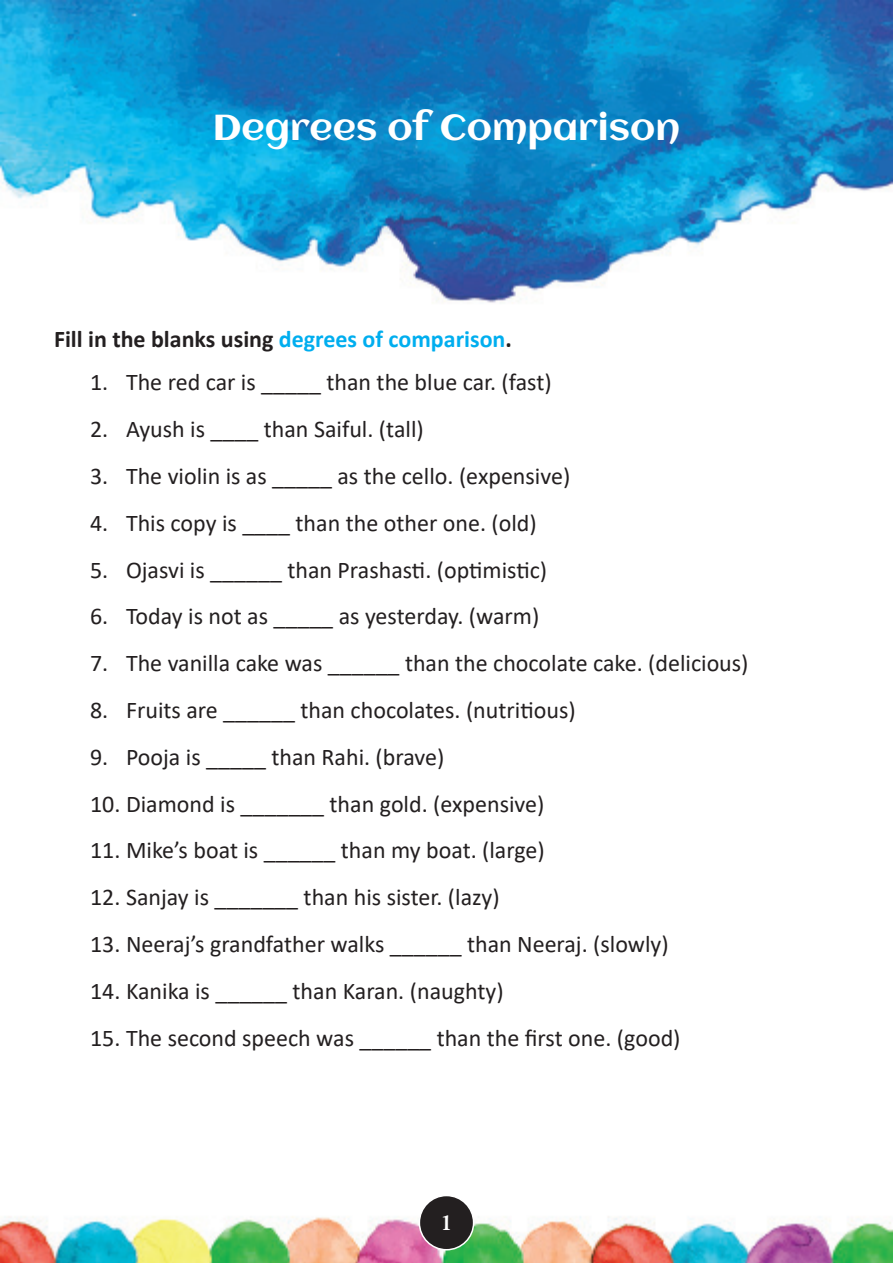
<style>
.page{position:relative;width:893px;height:1263px;background:#fff}
.page>*{position:absolute;margin:0;border:0;box-sizing:border-box;transform-origin:0 0}
.Chap_TTL{font:36px "Aclonica";color:#fff}
.NL{font:24px "Calibri";color:#231f20}
.NL_Head{font:700 24px "Calibri";color:#231f20}
.t1{font:21px "Calis MT Bol";color:#fff}
.s1{color:#00aeef}
</style>
<div class="page">
<img style="left:0;top:0;width:893px;height:1263px">
<div style="left:419px;top:1195px;width:55px;height:55px;background:#231f20;border-radius:50%"></div>
<div style="left:419px;top:1195px;width:55px;height:55px;border:2px solid #fff;border-radius:50%"></div>
<p class="Chap_TTL" style="left:213px;top:102px;width:469px">Degrees of Comparison</p>
<p class="NL_Head" style="left:54px;top:322px;width:459px">Fill in the blanks using <span class="s1">degrees of comparison</span>.</p>
<p class="NL" style="left:90px;top:366px;width:463px">1. The red car is _____ than the blue car. (fast)</p>
<p class="NL" style="left:90px;top:412px;width:335px">2. Ayush is ____ than Saiful. (tall)</p>
<p class="NL" style="left:90px;top:459px;width:482px">3. The violin is as _____ as the cello. (expensive)</p>
<p class="NL" style="left:90px;top:506px;width:448px">4. This copy is ____ than the other one. (old)</p>
<p class="NL" style="left:90px;top:553px;width:459px">5. Ojasvi is ______ than Prashasti. (optimistic)</p>
<p class="NL" style="left:90px;top:600px;width:451px">6. Today is not as _____ as yesterday. (warm)</p>
<p class="NL" style="left:90px;top:646px;width:660px">7. The vanilla cake was ______ than the chocolate cake. (delicious)</p>
<p class="NL" style="left:90px;top:693px;width:487px">8. Fruits are ______ than chocolates. (nutritious)</p>
<p class="NL" style="left:90px;top:740px;width:356px">9. Pooja is _____ than Rahi. (brave)</p>
<p class="NL" style="left:90px;top:787px;width:456px">10. Diamond is _______ than gold. (expensive)</p>
<p class="NL" style="left:90px;top:834px;width:456px">11. Mike’s boat is ______ than my boat. (large)</p>
<p class="NL" style="left:90px;top:880px;width:411px">12. Sanjay is _______ than his sister. (lazy)</p>
<p class="NL" style="left:90px;top:927px;width:580px">13. Neeraj’s grandfather walks ______ than Neeraj. (slowly)</p>
<p class="NL" style="left:90px;top:974px;width:415px">14. Kanika is ______ than Karan. (naughty)</p>
<p class="NL" style="left:90px;top:1021px;width:592px">15. The second speech was ______ than the first one. (good)</p>
<p class="t1" style="left:441px;top:1211px;width:12px">1</p>
</div>
